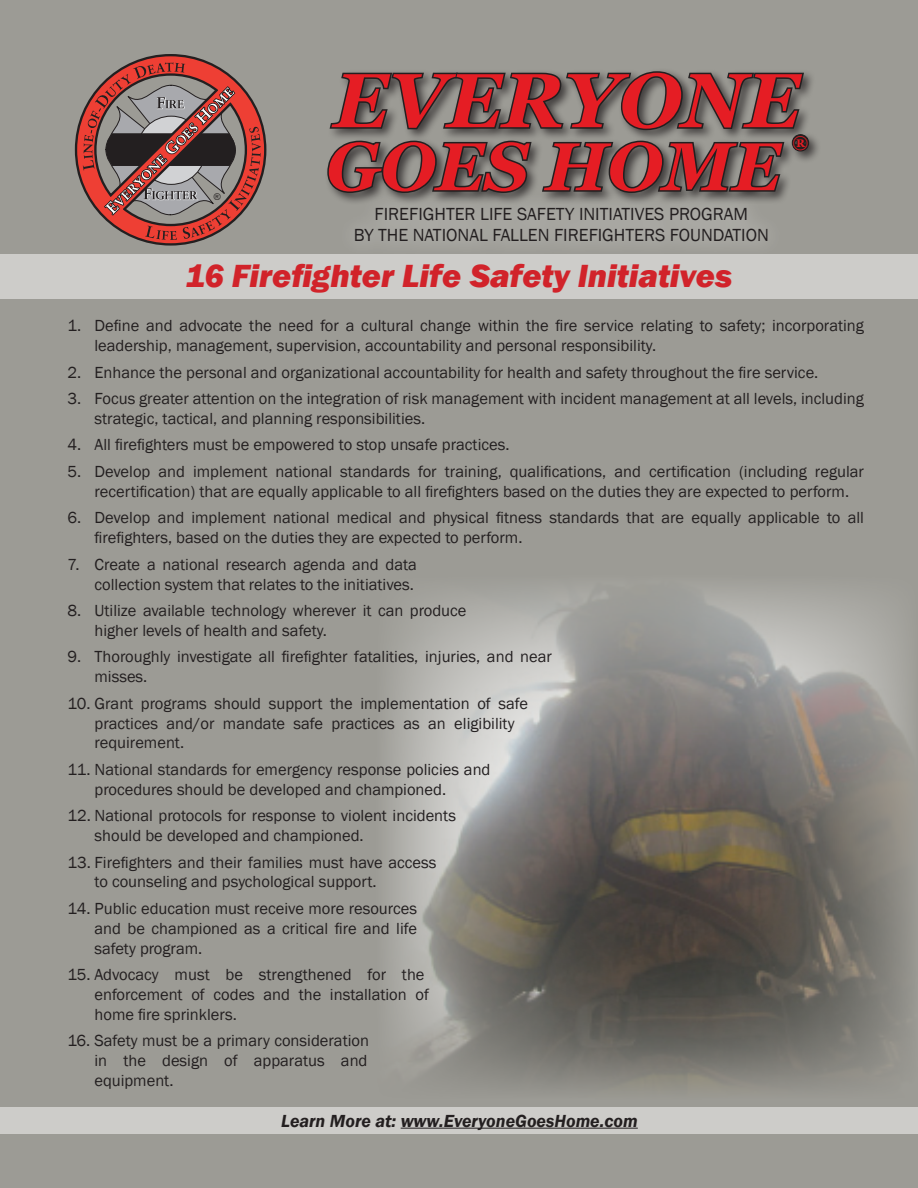
<style>
.page{position:relative;width:918px;height:1188px;background:#9c9b95}
.page>*{position:absolute;margin:0;border:0;box-sizing:border-box;transform-origin:0 0}
.t1{font:italic 700 76.5px "Georgia";color:#e51d24}
.t2{font:italic 700 67.5px "Georgia";color:#e51d24}
.t3{font:italic 800 33px "Franklin Gothic";color:#d1232a}
.t4{font:18px/21.6px "Franklin Gothic";color:#231f20;text-align:center}
.t5{font:italic 600 18px "Franklin Gothic";color:#231f20}
.t6{font:italic 700 16.65px "Georgia";color:#e51d24}
.t7{font:16.5px/19.8px "Franklin Gothic";color:#231f20}
.t8{font:9.3px "Arial";color:#231f20}
</style>
<div class="page">
<img style="left:389px;top:588px;width:519px;height:502px">
<div style="left:0;top:255px;width:918px;height:44px;background:#cdccc9"></div>
<svg style="left:327px;top:71px;width:484px;height:124px"></svg>
<div style="left:337px;top:189px;width:449px;height:71px;background:#fff;opacity:.75"></div>
<svg style="left:75px;top:54px;width:191px;height:192px"></svg>
<div style="left:0;top:1107px;width:918px;height:27px;background:#cdccc9"></div>
<hr style="left:401px;top:1128px;width:237px;height:1px;background:#231f20">
<p class="t8" style="left:214px;top:191px;width:8px">®</p>
<h1 class="t1" style="left:334px;top:51px;width:472px">EVERYONE</h1>
<h2 class="t2" style="left:326px;top:123px;width:460px">GOES HOME</h2>
<p class="t6" style="left:792px;top:131px;width:17px">®</p>
<p class="t4" style="left:354px;top:203px;width:417px">Firefighter life safety initiatives program<br>by the National Fallen Firefighters Foundation</p>
<h3 class="t3" style="left:186px;top:254px;width:548px">16 Firefighter Life Safety Initiatives</h3>
<p class="t7" style="left:95px;top:316px;width:771px;text-indent:-27px">1. Define and advocate the need for a cultural change within the fire service relating to safety; incorporating leadership, management, supervision, accountability and personal responsibility.</p>
<p class="t7" style="left:68px;top:363px;width:752px">2. Enhance the personal and organizational accountability for health and safety throughout the fire service.</p>
<p class="t7" style="left:95px;top:389px;width:771px;text-indent:-27px">3. Focus greater attention on the integration of risk management with incident management at all levels, including strategic, tactical, and planning responsibilities.</p>
<p class="t7" style="left:68px;top:435px;width:444px">4. All firefighters must be empowered to stop unsafe practices.</p>
<p class="t7" style="left:95px;top:462px;width:771px;text-indent:-27px">5. Develop and implement national standards for training, qualifications, and certification (including regular recertification) that are equally applicable to all firefighters based on the duties they are expected to perform.</p>
<p class="t7" style="left:95px;top:508px;width:771px;text-indent:-27px">6. Develop and implement national medical and physical fitness standards that are equally applicable to all firefighters, based on the duties they are expected to perform.</p>
<p class="t7" style="left:68px;top:555px;width:351px;text-align:right">7. Create a national research agenda and data collection system that relates to the initiatives.</p>
<p class="t7" style="left:95px;top:601px;width:374px;text-indent:-27px">8. Utilize available technology wherever it can produce higher levels of health and safety.</p>
<p class="t7" style="left:95px;top:647px;width:459px;text-indent:-27px">9. Thoroughly investigate all firefighter fatalities, injuries, and near misses.</p>
<p class="t7" style="left:95px;top:694px;width:435px;text-indent:-27px">10. Grant programs should support the implementation of safe practices and/or mandate safe practices as an eligibility requirement.</p>
<p class="t7" style="left:95px;top:760px;width:398px;text-indent:-27px">11. National standards for emergency response policies and procedures should be developed and championed.</p>
<p class="t7" style="left:95px;top:806px;width:363px;text-indent:-27px">12. National protocols for response to violent incidents should be developed and championed.</p>
<p class="t7" style="left:95px;top:853px;width:344px;text-indent:-27px">13. Firefighters and their families must have access to counseling and psychological support.</p>
<p class="t7" style="left:95px;top:899px;width:324px;text-align:justify;text-indent:-27px">14. Public education must receive more resources and be championed as a critical fire and life safety program.</p>
<p class="t7" style="left:95px;top:965px;width:336px;text-indent:-27px">15. Advocacy must be strengthened for the enforcement of codes and the installation of home fire sprinklers.</p>
<p class="t7" style="left:95px;top:1031px;width:276px;text-align:justify;text-indent:-27px">16. Safety must be a primary consideration in the design of apparatus and equipment.</p>
<p class="t5" style="left:281px;top:1109px;width:358px">Learn More at: www.EveryoneGoesHome.com</p>
</div>
